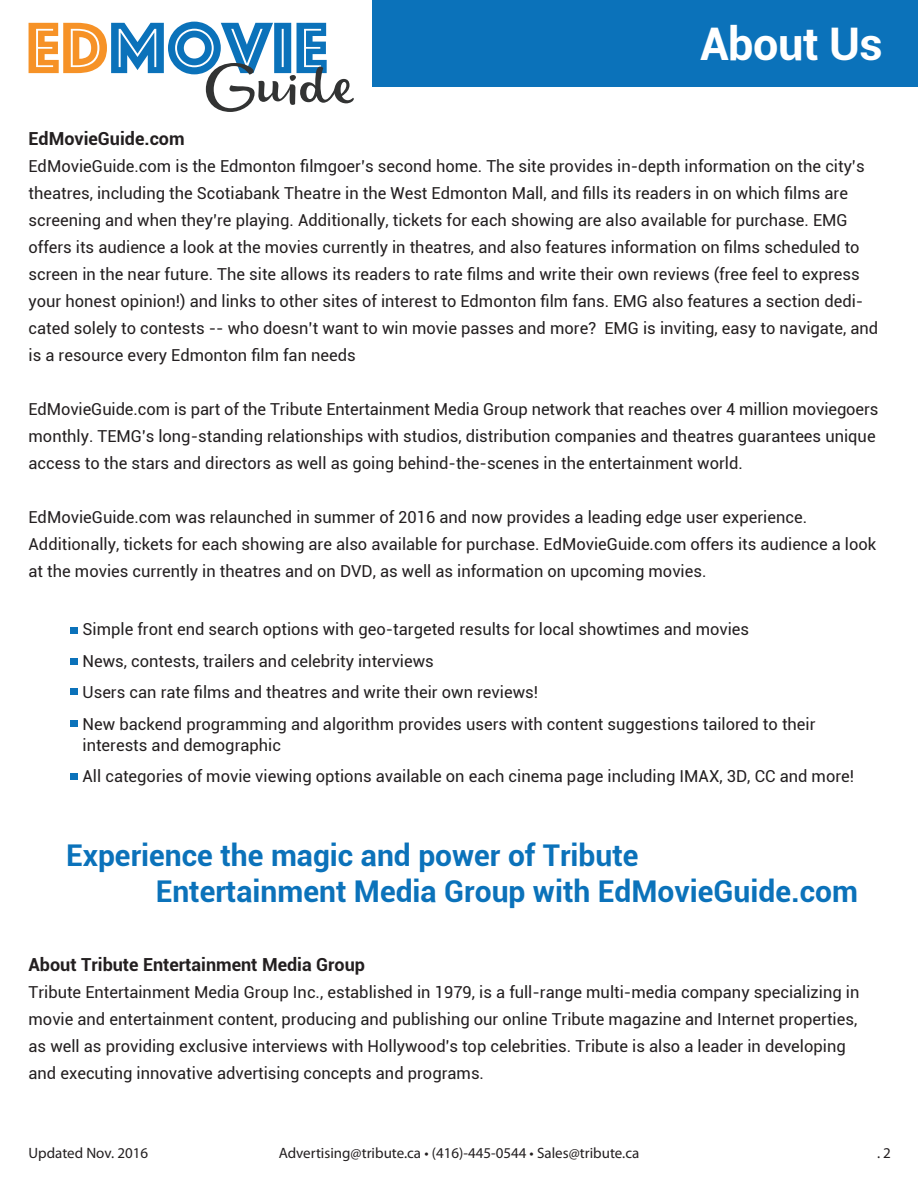
<style>
.page{position:relative;width:918px;height:1188px;background:#fff}
.page>*{position:absolute;margin:0;border:0;box-sizing:border-box;transform-origin:0 0}
.t1{font:700 45px "Roboto";letter-spacing:-.01em;color:#fff}
.t2{font:700 30px/36px "Roboto";color:#0b72ba}
.t3{font:700 18px "Roboto";color:#231f20}
.t4{font:16.5px/27px "Roboto";color:#231f20}
.t5{font:15px "Myriad Pro";color:#231f20}
</style>
<div class="page">
<svg style="left:29px;top:22px;width:325px;height:90px"></svg>
<div style="left:70px;top:627px;width:8px;height:6px;background:#0b72ba"></div>
<div style="left:70px;top:658px;width:8px;height:6px;background:#0b72ba"></div>
<div style="left:70px;top:689px;width:8px;height:6px;background:#0b72ba"></div>
<div style="left:70px;top:721px;width:8px;height:6px;background:#0b72ba"></div>
<div style="left:70px;top:773px;width:8px;height:6px;background:#0b72ba"></div>
<div style="left:373px;top:0;width:545px;height:87px;background:#0b72ba"></div>
<h1 class="t1" style="left:700px;top:12px;width:184px">About Us</h1>
<p class="t3" style="left:29px;top:126px;width:158px">EdMovieGuide.com</p>
<p class="t4" style="left:29px;top:152px;width:851px">EdMovieGuide.com is the Edmonton filmgoer’s second home. The site provides in-depth information on the city’s theatres, including the Scotiabank Theatre in the West Edmonton Mall, and fills its readers in on which films are screening and when they’re playing. Additionally, tickets for each showing are also available for purchase. EMG offers its audience a look at the movies currently in theatres, and also features information on films scheduled to screen in the near future. The site allows its readers to rate films and write their own reviews (free feel to express your honest opinion!) and links to other sites of interest to Edmonton film fans. EMG also features a section dedi&shy;cated solely to contests -- who doesn’t want to win movie passes and more? EMG is inviting, easy to navigate, and is a resource every Edmonton film fan needs</p>
<p class="t4" style="left:29px;top:395px;width:852px">EdMovieGuide.com is part of the Tribute Entertainment Media Group network that reaches over 4 million moviegoers monthly. TEMG's long-standing relationships with studios, distribution companies and theatres guarantees unique access to the stars and directors as well as going behind-the-scenes in the entertainment world.</p>
<p class="t4" style="left:29px;top:503px;width:849px">EdMovieGuide.com was relaunched in summer of 2016 and now provides a leading edge user experience.<br>Additionally, tickets for each showing are also available for purchase. EdMovieGuide.com offers its audience a look at the movies currently in theatres and on DVD, as well as information on upcoming movies.</p>
<p class="t4" style="left:83px;top:613px;width:734px;line-height:31.5px">Simple front end search options with geo-targeted results for local showtimes and movies<br>News, contests, trailers and celebrity interviews<br>Users can rate films and theatres and write their own reviews!<br>New backend programming and algorithm provides users with content suggestions tailored to their</p>
<p class="t4" style="left:83px;top:729px;width:773px;line-height:31.5px">interests and demographic<br>All categories of movie viewing options available on each cinema page including IMAX, 3D, CC and more!</p>
<h2 class="t2" style="left:156px;top:836px;width:704px;text-indent:-90px">Experience the magic and power of Tribute<br>Entertainment Media Group with EdMovieGuide.com</h2>
<p class="t3" style="left:29px;top:952px;width:338px">About Tribute Entertainment Media Group</p>
<p class="t4" style="left:29px;top:978px;width:832px">Tribute Entertainment Media Group Inc., established in 1979, is a full-range multi-media company specializing in movie and entertainment content, producing and publishing our online Tribute magazine and Internet properties, as well as providing exclusive interviews with Hollywood's top celebrities. Tribute is also a leader in developing and executing innovative advertising concepts and programs.</p>
<p class="t5" style="left:29px;top:1144px;width:121px">Updated Nov. 2016</p>
<p class="t5" style="left:279px;top:1144px;width:362px">Advertising@tribute.ca • (416)-445-0544 • Sales@tribute.ca</p>
<p class="t5" style="left:877px;top:1144px;width:15px">. 2</p>
</div>
